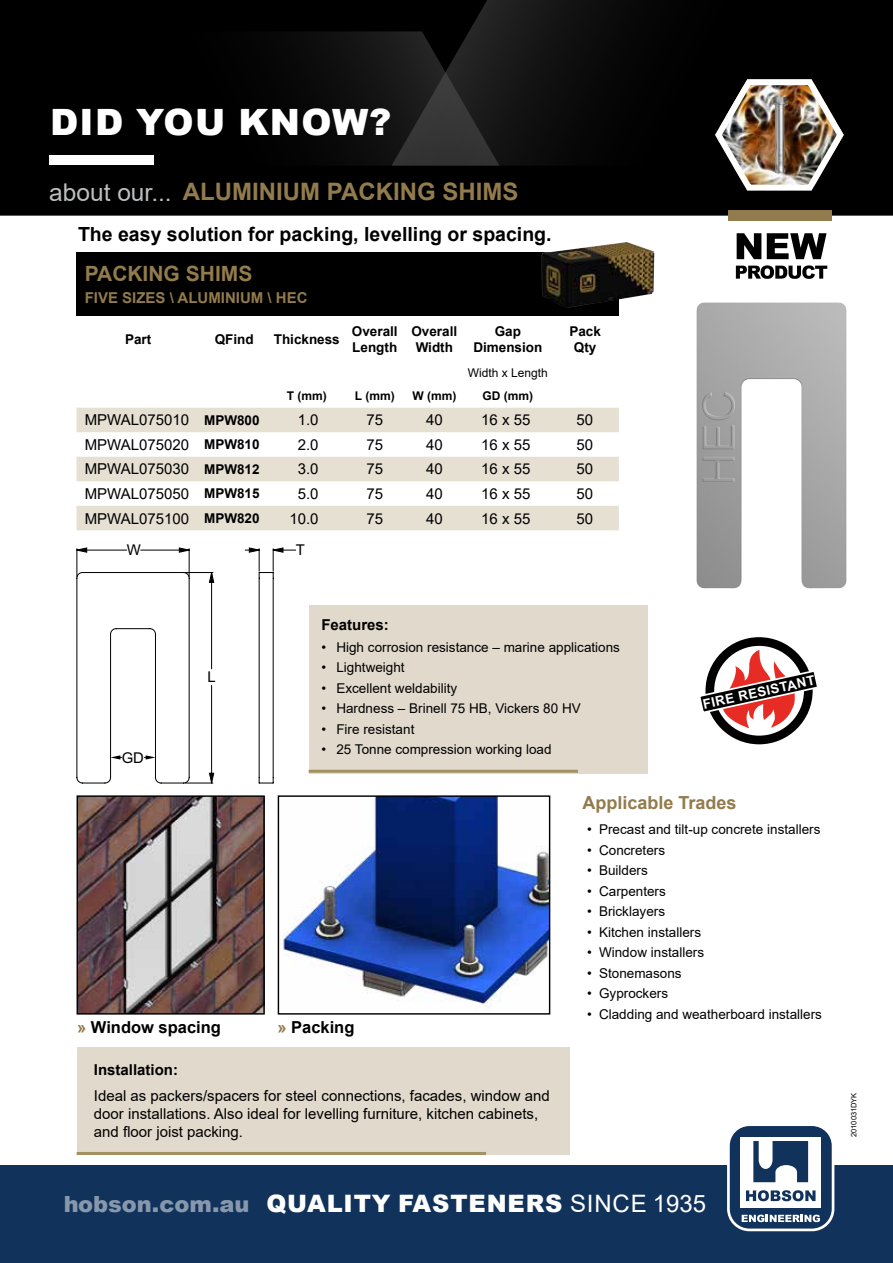
<style>
.page{position:relative;width:893px;height:1263px;background:#fff}
.page>*{position:absolute;margin:0;border:0;box-sizing:border-box;transform-origin:0 0}
.t1{font:900 36.3px "Arial";letter-spacing:.035em;color:#fff}
.t2{font:24.45px "Arial";color:#bcbec0}
.t3{font:900 24px "Arial";letter-spacing:.035em;color:#fff}
.t4{font:700 24px "Arial";color:#927b4c}
.t5{font:700 21px "Arial";color:#927b4c}
.t6{font:700 19.5px "Arial";color:#000}
.t7{font:700 18px "Arial";color:#927b4c}
.t8{font:700 16.5px "Arial";color:#000}
.t9{font:15px/18px "Arial";color:#000}
.t10{font:700 15px "Arial";color:#927b4c}
.t11{font:700 15px "Arial";color:#000}
.t12{font:14.85px "Arial";color:#000}
.t13{font:13.5px "Arial";color:#000}
.t14{font:700 13.5px/16.5px "Arial";color:#000;text-align:center}
.t15{font:700 13.35px "Arial";color:#fff}
.t16{font:700 12px "Arial";color:#000}
.t17{font:12px "Arial";color:#000}
.t18{font:7.5px "Arial";color:#000}
.s1{font-weight:700;font-size:13.5px}
.s2{color:#927b4c}
.s3{font-size:22.5px}
.s4{font-weight:400}
</style>
<div class="page">
<div style="left:0;top:1165px;width:893px;height:98px;background:#11325b"></div>
<div style="left:0;top:0;width:893px;height:216px;background:#000"></div>
<svg style="left:97px;top:31px;width:295px;height:135px;background:#050505"></svg>
<svg style="left:392px;top:0;width:445px;height:166px;background:#0e0e0e"></svg>
<div style="left:49px;top:155px;width:105px;height:9px;background:#fff"></div>
<svg style="left:731px;top:1127px;width:102px;height:103px"></svg>
<div style="left:727px;top:1123px;width:107px;height:108px;border:3px solid #fff;border-radius:21px"></div>
<div style="left:728px;top:210px;width:104px;height:11px;background:#927b4c"></div>
<svg style="left:736px;top:265px;width:91px;height:14px"></svg>
<svg style="left:737px;top:233px;width:89px;height:26px"></svg>
<img style="left:712px;top:74px;width:135px;height:120px">
<img style="left:772px;top:97px;width:16px;height:76px">
<img style="left:696px;top:302px;width:140px;height:286px">
<img style="left:702px;top:392px;width:33px;height:90px">
<div style="left:77px;top:253px;width:542px;height:63px;background:#000"></div>
<svg style="left:77px;top:408px;width:542px;height:122px;fill:#e6e0d3"></svg>
<img style="left:542px;top:242px;width:84px;height:62px">
<img style="left:79px;top:797px;width:184px;height:215px">
<div style="left:77px;top:795px;width:188px;height:219px;border:1px solid #000"></div>
<img style="left:280px;top:797px;width:268px;height:209px">
<div style="left:278px;top:795px;width:272px;height:219px;border:1px solid #000"></div>
<div style="left:77px;top:1047px;width:492px;height:108px;background:#e1d9cc"></div>
<hr style="left:77px;top:1152px;width:409px;height:3px;background:#a39161">
<div style="left:309px;top:605px;width:339px;height:168px;background:#e1d9cc"></div>
<hr style="left:309px;top:770px;width:269px;height:3px;background:#a39161">
<svg style="left:77px;top:548px;width:219px;height:236px"></svg>
<svg style="left:700px;top:637px;width:117px;height:107px"></svg>
<h1 class="t1" style="left:50px;top:96px;width:343px">DID YOU KNOW?</h1>
<h2 class="t2" style="left:49px;top:175px;width:124px">about our...</h2>
<h3 class="t4" style="left:183px;top:174px;width:337px">ALUMINIUM PACKING SHIMS</h3>
<h3 class="t6" style="left:78px;top:221px;width:475px">The easy solution for packing, levelling or spacing.</h3>
<h3 class="t5" style="left:85px;top:259px;width:169px">PACKING SHIMS</h3>
<p class="t10" style="left:85px;top:287px;width:224px">FIVE SIZES \ ALUMINIUM \ HEC</p>
<p class="t14" style="left:125px;top:331px;width:28px">Part</p>
<p class="t14" style="left:215px;top:331px;width:41px">QFind</p>
<p class="t14" style="left:274px;top:331px;width:68px">Thickness</p>
<p class="t14" style="left:352px;top:323px;width:47px;text-align:left">Overall<br>Length</p>
<p class="t14" style="left:411px;top:323px;width:47px">Overall<br>Width</p>
<p class="t14" style="left:473px;top:323px;width:71px">Gap<br>Dimension</p>
<p class="t14" style="left:569px;top:323px;width:33px">Pack<br>Qty</p>
<p class="t17" style="left:468px;top:364px;width:82px">Width x Length</p>
<p class="t16" style="left:287px;top:387px;width:41px">T (mm)</p>
<p class="t16" style="left:355px;top:387px;width:41px">L (mm)</p>
<p class="t16" style="left:412px;top:387px;width:45px">W (mm)</p>
<p class="t16" style="left:483px;top:387px;width:52px">GD (mm)</p>
<p class="t9" style="left:85px;top:411px;width:176px">MPWAL075010 <span class="s1">MPW800</span></p>
<p class="t9" style="left:298px;top:411px;width:22px">1.0</p>
<p class="t9" style="left:367px;top:411px;width:18px">75</p>
<p class="t9" style="left:426px;top:411px;width:18px">40</p>
<p class="t9" style="left:481px;top:411px;width:51px">16 x 55</p>
<p class="t9" style="left:577px;top:411px;width:18px">50</p>
<p class="t9" style="left:85px;top:436px;width:176px">MPWAL075020 <span class="s1">MPW810</span></p>
<p class="t9" style="left:298px;top:436px;width:22px">2.0</p>
<p class="t9" style="left:367px;top:436px;width:18px">75</p>
<p class="t9" style="left:426px;top:436px;width:18px">40</p>
<p class="t9" style="left:481px;top:436px;width:51px">16 x 55</p>
<p class="t9" style="left:577px;top:436px;width:18px">50</p>
<p class="t9" style="left:85px;top:460px;width:176px">MPWAL075030 <span class="s1">MPW812</span></p>
<p class="t9" style="left:298px;top:460px;width:22px">3.0</p>
<p class="t9" style="left:367px;top:460px;width:18px">75</p>
<p class="t9" style="left:426px;top:460px;width:18px">40</p>
<p class="t9" style="left:481px;top:460px;width:51px">16 x 55</p>
<p class="t9" style="left:577px;top:460px;width:18px">50</p>
<p class="t9" style="left:85px;top:485px;width:176px">MPWAL075050 <span class="s1">MPW815</span></p>
<p class="t9" style="left:298px;top:485px;width:22px">5.0</p>
<p class="t9" style="left:367px;top:485px;width:18px">75</p>
<p class="t9" style="left:426px;top:485px;width:18px">40</p>
<p class="t9" style="left:481px;top:485px;width:51px">16 x 55</p>
<p class="t9" style="left:577px;top:485px;width:18px">50</p>
<p class="t9" style="left:85px;top:509px;width:176px">MPWAL075100 <span class="s1">MPW820</span></p>
<p class="t9" style="left:289px;top:509px;width:31px">10.0</p>
<p class="t9" style="left:367px;top:509px;width:18px">75</p>
<p class="t9" style="left:426px;top:509px;width:18px">40</p>
<p class="t9" style="left:481px;top:509px;width:51px">16 x 55</p>
<p class="t9" style="left:577px;top:509px;width:18px">50</p>
<p class="t12" style="left:127px;top:540px;width:16px">W</p>
<p class="t12" style="left:122px;top:747px;width:24px">GD</p>
<p class="t12" style="left:207px;top:667px;width:10px">L</p>
<p class="t12" style="left:296px;top:540px;width:11px">T</p>
<p class="t11" style="left:321px;top:614px;width:69px">Features:</p>
<p class="t13" style="left:321px;top:637px;width:300px">• High corrosion resistance – marine applications</p>
<p class="t13" style="left:321px;top:658px;width:85px">• Lightweight</p>
<p class="t13" style="left:321px;top:679px;width:137px">• Excellent weldability</p>
<p class="t13" style="left:321px;top:699px;width:261px">• Hardness – Brinell 75 HB, Vickers 80 HV</p>
<p class="t13" style="left:321px;top:720px;width:95px">• Fire resistant</p>
<p class="t13" style="left:321px;top:740px;width:232px">• 25 Tonne compression working load</p>
<p class="t15" style="left:701px;top:695px;width:116px;rotate:-12deg">FIRE RESISTANT</p>
<h3 class="t7" style="left:583px;top:789px;width:156px">Applicable Trades</h3>
<p class="t8" style="left:77px;top:1015px;width:145px"><span class="s2">»</span> Window spacing</p>
<p class="t8" style="left:277px;top:1015px;width:79px"><span class="s2">»</span> Packing</p>
<p class="t11" style="left:94px;top:1059px;width:86px">Installation:</p>
<p class="t9" style="left:94px;top:1086px;width:458px">Ideal as packers/spacers for steel connections, facades, window and door installations. Also ideal for levelling furniture, kitchen cabinets, and floor joist packing.</p>
<p class="t13" style="left:587px;top:820px;width:235px">• Precast and tilt-up concrete installers</p>
<p class="t13" style="left:587px;top:840px;width:80px">• Concreters</p>
<p class="t13" style="left:587px;top:861px;width:62px">• Builders</p>
<p class="t13" style="left:587px;top:881px;width:80px">• Carpenters</p>
<p class="t13" style="left:587px;top:902px;width:80px">• Bricklayers</p>
<p class="t13" style="left:587px;top:922px;width:116px">• Kitchen installers</p>
<p class="t13" style="left:587px;top:943px;width:119px">• Window installers</p>
<p class="t13" style="left:587px;top:963px;width:96px">• Stonemasons</p>
<p class="t13" style="left:587px;top:984px;width:83px">• Gyprockers</p>
<p class="t13" style="left:587px;top:1004px;width:236px">• Cladding and weatherboard installers</p>
<h3 class="t3" style="left:63px;top:1186px;width:644px"><span class="s3">hobson.com.au</span> QUALITY FASTENERS <span class="s4">SINCE 1935</span></h3>
<p class="t18" style="left:849px;top:1137px;width:46px;rotate:-90deg">2010031DYK</p>
</div>
